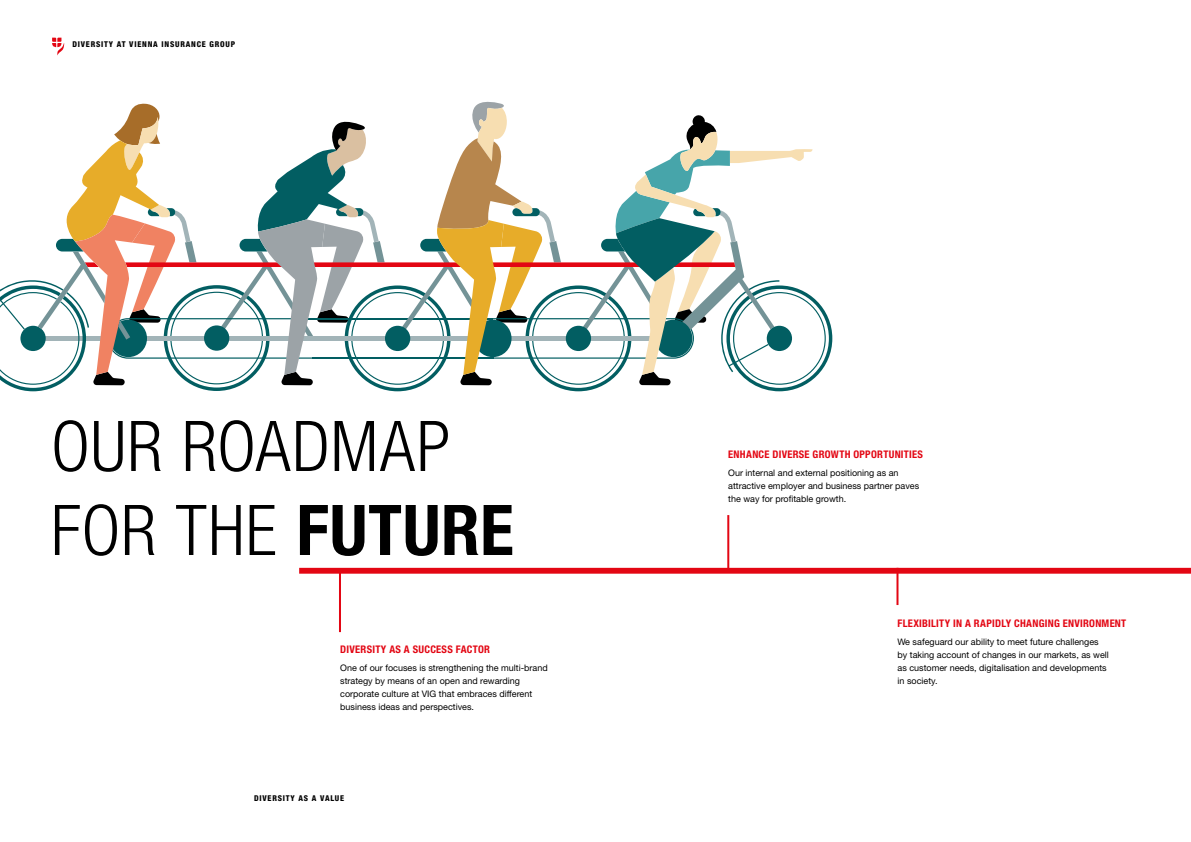
<style>
.page{position:relative;width:1191px;height:842px;background:#fff}
.page>*{position:absolute;margin:0;border:0;box-sizing:border-box;transform-origin:0 0}
.t1{font:300 condensed 70px/84px "Helvetica Neue LT Std";letter-spacing:.015em;color:#000}
.t2{font:700 condensed 10.5px "Helvetica Neue LT Std";letter-spacing:.025em;color:#e30613}
.t3{font:9px/13px "Helvetica Neue LT Std";color:#000}
.t4{font:800 condensed 8px "Helvetica Neue LT Std";letter-spacing:.1em;color:#000}
.s1{font-weight:700}
</style>
<div class="page">
<div style="left:299px;top:568px;width:892px;height:6px;background:#e30613"></div>
<svg style="left:52px;top:38px;width:12px;height:17px"></svg>
<hr style="left:727px;top:515px;width:2px;height:56px;background:#e30613">
<hr style="left:339px;top:571px;width:2px;height:61px;background:#e30613">
<hr style="left:896px;top:568px;width:2px;height:37px;background:#e30613">
<svg style="left:0;top:102px;width:832px;height:289px"></svg>
<p class="t4" style="left:72px;top:39px;width:164px">DIVERSITY AT VIENNA INSURANCE GROUP</p>
<h1 class="t1" style="left:51px;top:404px;width:464px">OUR ROADMAP<br>FOR THE <span class="s1">FUTURE</span></h1>
<p class="t2" style="left:340px;top:642px;width:151px">DIVERSITY AS A SUCCESS FACTOR</p>
<p class="t3" style="left:340px;top:661px;width:209px">One of our focuses is strengthening the multi-brand strategy by means of an open and rewarding corporate culture at VIG that embraces different business ideas and perspectives.</p>
<p class="t4" style="left:254px;top:793px;width:92px">DIVERSITY AS A VALUE</p>
<p class="t2" style="left:728px;top:447px;width:196px">ENHANCE DIVERSE GROWTH OPPORTUNITIES</p>
<p class="t3" style="left:728px;top:466px;width:192px">Our internal and external positioning as an attractive employer and business partner paves the way for profitable growth.</p>
<p class="t2" style="left:897px;top:616px;width:230px">FLEXIBILITY IN A RAPIDLY CHANGING ENVIRONMENT</p>
<p class="t3" style="left:897px;top:635px;width:213px">We safeguard our ability to meet future challenges by taking account of changes in our markets, as well as customer needs, digitalisation and developments in society.</p>
</div>
